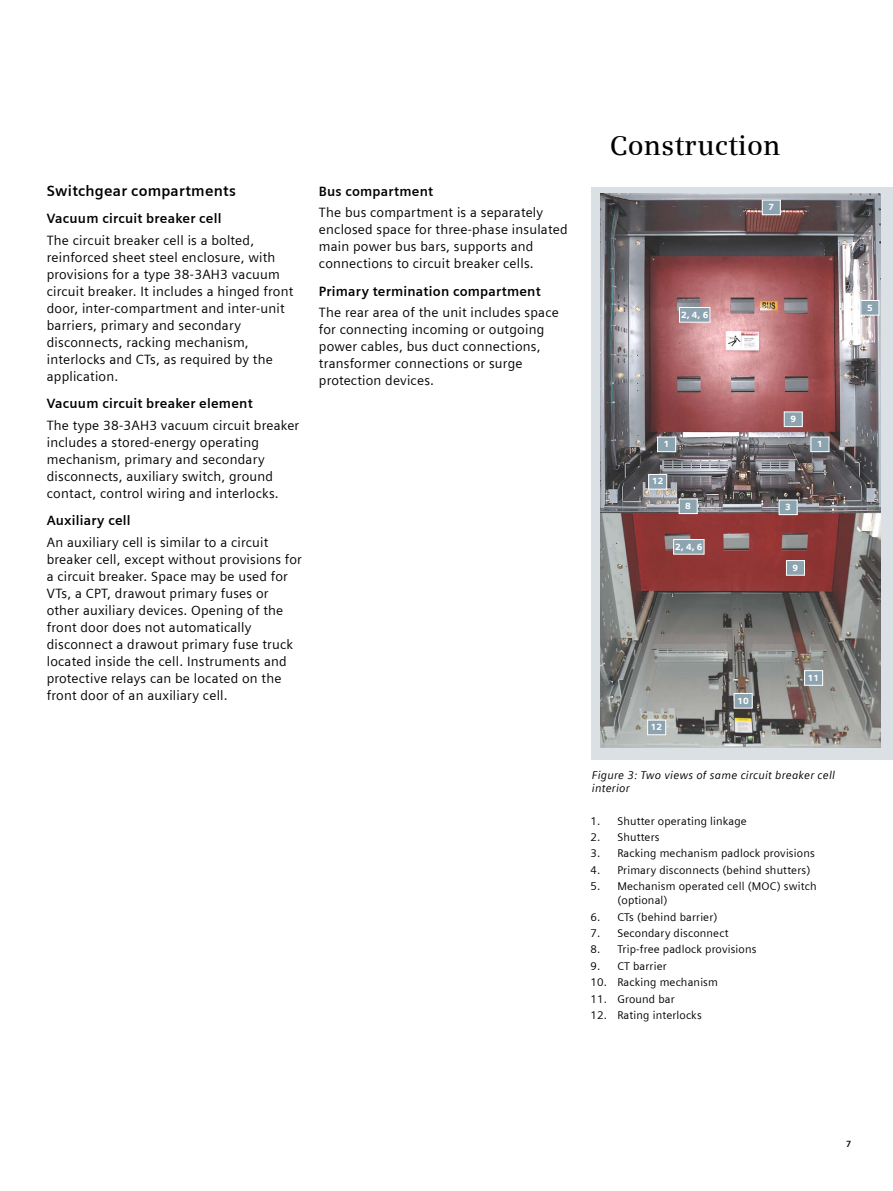
<style>
.page{position:relative;width:893px;height:1191px;background:#fff}
.page>*{position:absolute;margin:0;border:0;box-sizing:border-box;transform-origin:0 0}
.t1{font:600 27px "Siemens Serif";letter-spacing:.005em;color:#000}
.t2{font:700 15px "Siemens Sans";letter-spacing:.015em;color:#000}
.t3{font:13.5px/17px "Siemens Sans";letter-spacing:.015em;color:#000}
.t4{font:700 13.5px "Siemens Sans";letter-spacing:.015em;color:#000}
.t5{font:11.25px/14.2px "Siemens Sans";letter-spacing:.015em;color:#000}
.t6{font:italic 11.25px/13.5px "Siemens Sans";letter-spacing:.02em;color:#000}
.t7{font:900 9px "Siemens Sans";color:#fff}
.t8{font:700 9px "Siemens Sans";color:#000}
</style>
<div class="page">
<div style="left:591px;top:187px;width:302px;height:573px;background:#dae0e3"></div>
<img style="left:600px;top:193px;width:280px;height:555px">
<div style="left:658px;top:437px;width:18px;height:15px;background:#8ca3b0"></div>
<div style="left:657px;top:437px;width:19px;height:15px;border:1px solid #fff"></div>
<div style="left:679px;top:499px;width:18px;height:14px;background:#8ca3b0"></div>
<div style="left:679px;top:499px;width:18px;height:15px;border:1px solid #fff"></div>
<div style="left:811px;top:437px;width:18px;height:15px;background:#8ca3b0"></div>
<div style="left:811px;top:437px;width:18px;height:15px;border:1px solid #fff"></div>
<div style="left:679px;top:307px;width:31px;height:15px;background:#8ca3b0"></div>
<div style="left:679px;top:307px;width:31px;height:15px;border:1px solid #fff"></div>
<div style="left:674px;top:539px;width:30px;height:15px;background:#8ca3b0"></div>
<div style="left:673px;top:539px;width:31px;height:15px;border:1px solid #fff"></div>
<div style="left:779px;top:500px;width:18px;height:14px;background:#8ca3b0"></div>
<div style="left:779px;top:500px;width:18px;height:15px;border:1px solid #fff"></div>
<div style="left:861px;top:300px;width:18px;height:15px;background:#8ca3b0"></div>
<div style="left:861px;top:300px;width:18px;height:15px;border:1px solid #fff"></div>
<div style="left:762px;top:200px;width:18px;height:15px;background:#8ca3b0"></div>
<div style="left:762px;top:200px;width:18px;height:15px;border:1px solid #fff"></div>
<div style="left:784px;top:412px;width:18px;height:14px;background:#8ca3b0"></div>
<div style="left:784px;top:412px;width:18px;height:15px;border:1px solid #fff"></div>
<div style="left:786px;top:560px;width:18px;height:15px;background:#8ca3b0"></div>
<div style="left:786px;top:560px;width:19px;height:15px;border:1px solid #fff"></div>
<div style="left:805px;top:670px;width:18px;height:15px;background:#8ca3b0"></div>
<div style="left:804px;top:670px;width:19px;height:15px;border:1px solid #fff"></div>
<div style="left:648px;top:720px;width:18px;height:14px;background:#8ca3b0"></div>
<div style="left:647px;top:720px;width:19px;height:15px;border:1px solid #fff"></div>
<div style="left:649px;top:474px;width:18px;height:15px;background:#8ca3b0"></div>
<div style="left:648px;top:474px;width:19px;height:15px;border:1px solid #fff"></div>
<div style="left:734px;top:693px;width:18px;height:15px;background:#8ca3b0"></div>
<div style="left:734px;top:693px;width:18px;height:15px;border:1px solid #fff"></div>
<p class="t2" style="left:47px;top:182px;width:191px">Switchgear compartments</p>
<p class="t4" style="left:47px;top:211px;width:176px">Vacuum circuit breaker cell</p>
<p class="t3" style="left:47px;top:231px;width:248px">The circuit breaker cell is a bolted, reinforced sheet steel enclosure, with provisions for a type 38-3AH3 vacuum circuit breaker. It includes a hinged front door, inter-compartment and inter-unit barriers, primary and secondary disconnects, racking mechanism, interlocks and CTs, as required by the application.</p>
<p class="t4" style="left:47px;top:396px;width:207px">Vacuum circuit breaker element</p>
<p class="t3" style="left:47px;top:416px;width:254px">The type 38-3AH3 vacuum circuit breaker includes a stored-energy operating mechanism, primary and secondary disconnects, auxiliary switch, ground contact, control wiring and interlocks.</p>
<p class="t4" style="left:47px;top:513px;width:85px">Auxiliary cell</p>
<p class="t3" style="left:47px;top:533px;width:257px">An auxiliary cell is similar to a circuit breaker cell, except without provisions for a circuit breaker. Space may be used for VTs, a CPT, drawout primary fuses or other auxiliary devices. Opening of the front door does not automatically disconnect a drawout primary fuse truck located inside the cell. Instruments and protective relays can be located on the front door of an auxiliary cell.</p>
<p class="t4" style="left:319px;top:183px;width:116px">Bus compartment</p>
<p class="t3" style="left:319px;top:204px;width:250px">The bus compartment is a separately enclosed space for three-phase insulated main power bus bars, supports and connections to circuit breaker cells.</p>
<p class="t4" style="left:319px;top:283px;width:223px">Primary termination compartment</p>
<p class="t3" style="left:319px;top:304px;width:242px">The rear area of the unit includes space for connecting incoming or outgoing power cables, bus duct connections, transformer connections or surge protection devices.</p>
<h1 class="t1" style="left:610px;top:129px;width:172px">Construction</h1>
<p class="t7" style="left:681px;top:309px;width:29px">2, 4, 6</p>
<p class="t7" style="left:664px;top:438px;width:7px">1</p>
<p class="t7" style="left:652px;top:476px;width:13px">12</p>
<p class="t7" style="left:685px;top:500px;width:7px">8</p>
<p class="t7" style="left:675px;top:541px;width:29px">2, 4, 6</p>
<p class="t7" style="left:768px;top:202px;width:7px">7</p>
<p class="t7" style="left:790px;top:413px;width:7px">9</p>
<p class="t7" style="left:817px;top:438px;width:7px">1</p>
<p class="t7" style="left:785px;top:501px;width:7px">3</p>
<p class="t7" style="left:793px;top:562px;width:7px">9</p>
<p class="t7" style="left:651px;top:721px;width:13px">12</p>
<p class="t7" style="left:737px;top:695px;width:13px">10</p>
<p class="t7" style="left:808px;top:672px;width:13px">11</p>
<p class="t6" style="left:592px;top:768px;width:245px">Figure 3: Two views of same circuit breaker cell interior</p>
<p class="t5" style="left:590px;top:813px;width:158px">1. Shutter operating linkage</p>
<p class="t5" style="left:590px;top:830px;width:71px">2. Shutters</p>
<p class="t5" style="left:590px;top:846px;width:226px">3. Racking mechanism padlock provisions</p>
<p class="t5" style="left:590px;top:862px;width:222px">4. Primary disconnects (behind shutters)</p>
<p class="t5" style="left:617px;top:879px;width:201px;text-indent:-27px">5. Mechanism operated cell (MOC) switch (optional)</p>
<p class="t5" style="left:590px;top:909px;width:129px">6. CTs (behind barrier)</p>
<p class="t5" style="left:590px;top:926px;width:140px">7. Secondary disconnect</p>
<p class="t5" style="left:590px;top:942px;width:168px">8. Trip-free padlock provisions</p>
<p class="t5" style="left:590px;top:959px;width:78px">9. CT barrier</p>
<p class="t5" style="left:590px;top:975px;width:129px">10. Racking mechanism</p>
<p class="t5" style="left:590px;top:991px;width:86px">11. Ground bar</p>
<p class="t5" style="left:590px;top:1008px;width:113px">12. Rating interlocks</p>
<p class="t7" style="left:867px;top:302px;width:7px">5</p>
<p class="t8" style="left:846px;top:1138px;width:7px">7</p>
</div>
